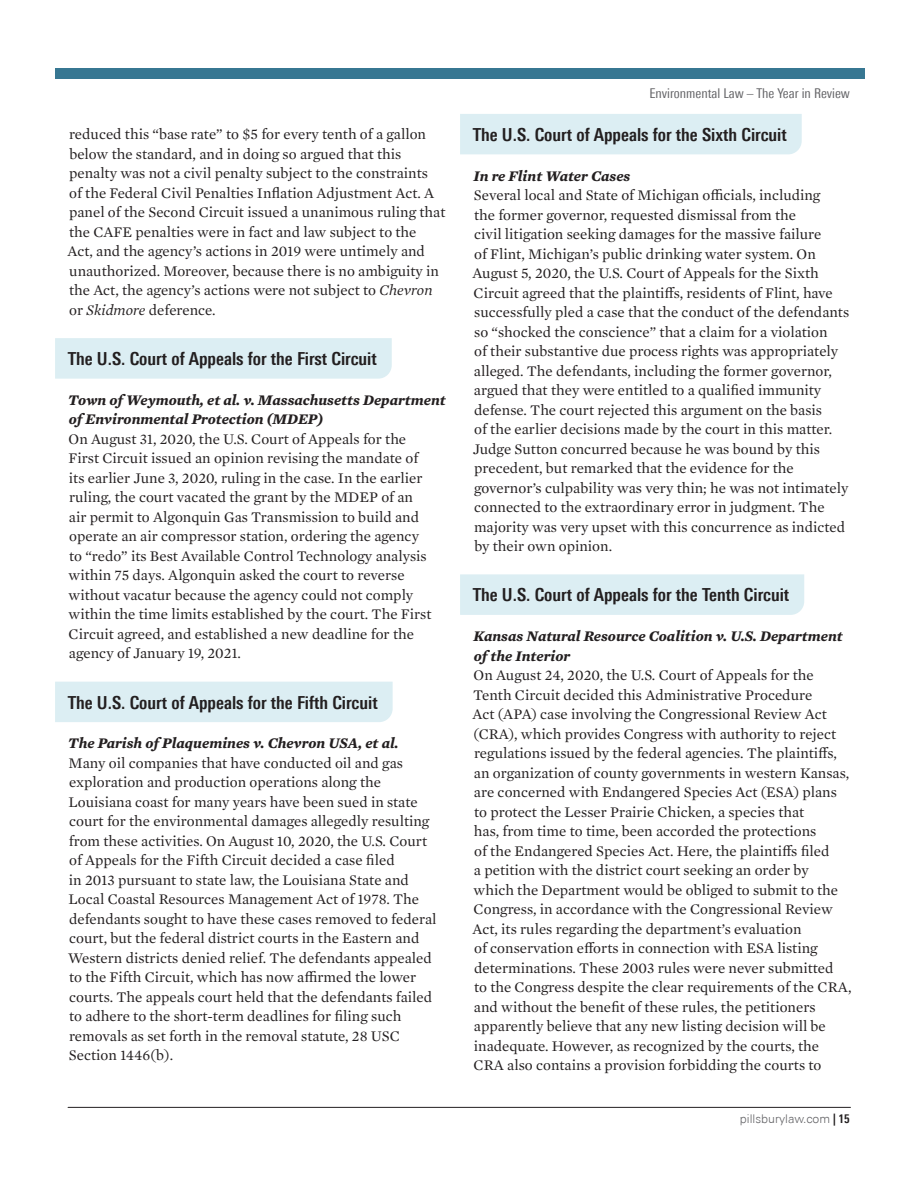
<style>
.page{position:relative;width:918px;height:1188px;background:#fff}
.page>*{position:absolute;margin:0;border:0;box-sizing:border-box;transform-origin:0 0}
.Body_-_Header_2{font:700 condensed 18px "Univers Next Pro";color:#231f20}
.Body_-_Main{font:15px/19.5px "Mercury Text G1";color:#231f20}
.body_bold_no_space{font:italic 700 15px/19.5px "Mercury Text G1";color:#231f20}
.t1{font:condensed 13.5px "Univers Next Pro";color:#636366}
.t2{font:300 12px "Univers Next Pro";color:#636366}
.s1{font-style:italic}
.s2{font-weight:700;font-stretch:condensed;color:#231f20}
</style>
<div class="page">
<div style="left:55px;top:338px;width:337px;height:41px;background:#dceef3"></div>
<div style="left:55px;top:682px;width:338px;height:40px;background:#dceef3"></div>
<div style="left:460px;top:114px;width:342px;height:40px;background:#dceef3"></div>
<div style="left:460px;top:574px;width:344px;height:41px;background:#dceef3"></div>
<hr style="left:68px;top:1107px;width:783px;height:1px;background:#231f20">
<div style="left:55px;top:68px;width:810px;height:11px;background:#377792"></div>
<p class="Body_-_Main" style="left:67px;top:124px;width:379px">reduced this “base rate” to $5 for every tenth of a gallon below the standard, and in doing so argued that this penalty was not a civil penalty subject to the constraints<br>of the Federal Civil Penalties Inflation Adjustment Act. A panel of the Second Circuit issued a unanimous ruling that the CAFE penalties were in fact and law subject to the<br>Act, and the agency’s actions in 2019 were untimely and unauthorized. Moreover, because there is no ambiguity in the Act, the agency’s actions were not subject to <span class="s1">Chevron </span>or <span class="s1">Skidmore</span> deference.</p>
<p class="Body_-_Header_2" style="left:68px;top:348px;width:310px">The U.S. Court of Appeals for the First Circuit</p>
<p class="body_bold_no_space" style="left:68px;top:389px;width:379px">Town of Weymouth, et al. v. Massachusetts Department of Environmental Protection (MDEP)</p>
<p class="Body_-_Main" style="left:69px;top:428px;width:364px">On August 31, 2020, the U.S. Court of Appeals for the First Circuit issued an opinion revising the mandate of its earlier June 3, 2020, ruling in the case. In the earlier ruling, the court vacated the grant by the MDEP of an air permit to Algonquin Gas Transmission to build and operate an air compressor station, ordering the agency to “redo” its Best Available Control Technology analysis within 75 days. Algonquin asked the court to reverse without vacatur because the agency could not comply within the time limits established by the court. The First Circuit agreed, and established a new deadline for the agency of January 19, 2021.</p>
<p class="Body_-_Header_2" style="left:68px;top:692px;width:311px">The U.S. Court of Appeals for the Fifth Circuit</p>
<p class="body_bold_no_space" style="left:68px;top:733px;width:332px">The Parish of Plaquemines v. Chevron USA, et al.</p>
<p class="Body_-_Main" style="left:68px;top:752px;width:370px">Many oil companies that have conducted oil and gas exploration and production operations along the Louisiana coast for many years have been sued in state court for the environmental damages allegedly resulting from these activities. On August 10, 2020, the U.S. Court of Appeals for the Fifth Circuit decided a case filed<br>in 2013 pursuant to state law, the Louisiana State and Local Coastal Resources Management Act of 1978. The defendants sought to have these cases removed to federal court, but the federal district courts in the Eastern and Western districts denied relief. The defendants appealed to the Fifth Circuit, which has now affirmed the lower courts. The appeals court held that the defendants failed to adhere to the short-term deadlines for filing such removals as set forth in the removal statute, 28 USC Section 1446(b).</p>
<p class="t1" style="left:649px;top:86px;width:202px">Environmental Law – The Year in Review</p>
<p class="Body_-_Header_2" style="left:473px;top:124px;width:315px">The U.S. Court of Appeals for the Sixth Circuit</p>
<p class="body_bold_no_space" style="left:473px;top:165px;width:158px">In re Flint Water Cases</p>
<p class="Body_-_Main" style="left:472px;top:185px;width:378px">Several local and State of Michigan officials, including<br>the former governor, requested dismissal from the<br>civil litigation seeking damages for the massive failure<br>of Flint, Michigan’s public drinking water system. On August 5, 2020, the U.S. Court of Appeals for the Sixth Circuit agreed that the plaintiffs, residents of Flint, have successfully pled a case that the conduct of the defendants so “shocked the conscience” that a claim for a violation<br>of their substantive due process rights was appropriately alleged. The defendants, including the former governor, argued that they were entitled to a qualified immunity defense. The court rejected this argument on the basis<br>of the earlier decisions made by the court in this matter.<br>Judge Sutton concurred because he was bound by this precedent, but remarked that the evidence for the governor’s culpability was very thin; he was not intimately connected to the extraordinary error in judgment. The majority was very upset with this concurrence as indicted by their own opinion.</p>
<p class="Body_-_Header_2" style="left:473px;top:584px;width:318px">The U.S. Court of Appeals for the Tenth Circuit</p>
<p class="body_bold_no_space" style="left:474px;top:626px;width:371px">Kansas Natural Resource Coalition v. U.S. Department of the Interior</p>
<p class="Body_-_Main" style="left:472px;top:665px;width:381px">On August 24, 2020, the U.S. Court of Appeals for the Tenth Circuit decided this Administrative Procedure<br>Act (APA) case involving the Congressional Review Act (CRA), which provides Congress with authority to reject regulations issued by the federal agencies. The plaintiffs, an organization of county governments in western Kansas, are concerned with Endangered Species Act (ESA) plans to protect the Lesser Prairie Chicken, a species that<br>has, from time to time, been accorded the protections<br>of the Endangered Species Act. Here, the plaintiffs filed<br>a petition with the district court seeking an order by<br>which the Department would be obliged to submit to the Congress, in accordance with the Congressional Review Act, its rules regarding the department’s evaluation<br>of conservation efforts in connection with ESA listing determinations. These 2003 rules were never submitted<br>to the Congress despite the clear requirements of the CRA, and without the benefit of these rules, the petitioners apparently believe that any new listing decision will be inadequate. However, as recognized by the courts, the CRA also contains a provision forbidding the courts to</p>
<p class="t2" style="left:740px;top:1112px;width:111px">pillsburylaw.com <span class="s2">| 15</span></p>
</div>
